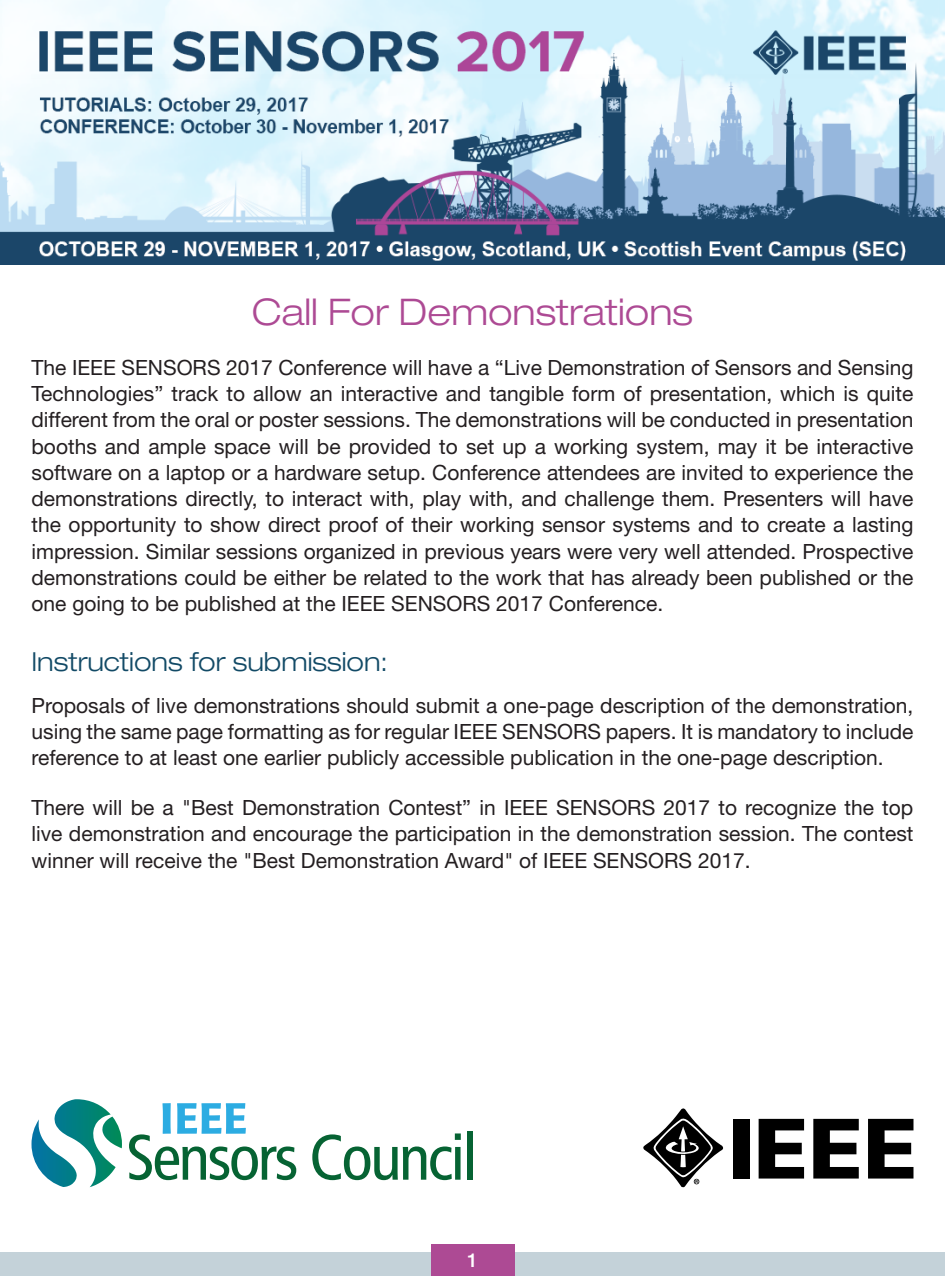
<style>
.page{position:relative;width:945px;height:1276px;background:#fff}
.page>*{position:absolute;margin:0;border:0;box-sizing:border-box;transform-origin:0 0}
.t1{font:300 expanded 36.75px "Helvetica Neue LT Std";color:#ad4a94}
.t2{font:300 expanded 26.25px "Helvetica Neue LT Std";color:#124a66}
.t3{font:21px/26.2px "Helvetica Neue LT Std";color:#241f21;text-align:justify}
.t4{font:500 19.25px "Helvetica Neue LT Std";color:#fff}
</style>
<div class="page">
<div style="left:0;top:1252px;width:945px;height:24px;background:#c4d2d9"></div>
<div style="left:431px;top:1244px;width:83px;height:32px;background:#ad4a94"></div>
<img style="left:0;top:0;width:945px;height:265px">
<div style="left:733px;top:1119px;width:17px;height:59px;background:#000"></div>
<svg style="left:759px;top:1119px;width:45px;height:59px"></svg>
<svg style="left:813px;top:1119px;width:46px;height:59px"></svg>
<svg style="left:868px;top:1119px;width:46px;height:59px"></svg>
<svg style="left:643px;top:1108px;width:80px;height:79px"></svg>
<svg style="left:312px;top:1133px;width:149px;height:47px"></svg>
<div style="left:467px;top:1131px;width:5px;height:48px;background:#066333"></div>
<svg style="left:129px;top:1103px;width:167px;height:77px"></svg>
<svg style="left:32px;top:1099px;width:90px;height:88px"></svg>
<h1 class="t1" style="left:252px;top:290px;width:443px">Call For Demonstrations</h1>
<p class="t3" style="left:32px;top:354px;width:884px">The IEEE SENSORS 2017 Conference will have a “Live Demonstration of Sensors and Sensing Technologies” track to allow an interactive and tangible form of presentation, which is quite different from the oral or poster sessions. The demonstrations will be conducted in presentation booths and ample space will be provided to set up a working system, may it be interactive software on a laptop or a hardware setup. Conference attendees are invited to experience the demonstrations directly, to interact with, play with, and challenge them. Presenters will have the opportunity to show direct proof of their working sensor systems and to create a lasting impression. Similar sessions organized in previous years were very well attended. Prospective demonstrations could be either be related to the work that has already been published or the one going to be published at the IEEE SENSORS 2017 Conference.</p>
<p class="t2" style="left:32px;top:646px;width:358px">Instructions for submission:</p>
<p class="t3" style="left:32px;top:692px;width:884px">Proposals of live demonstrations should submit a one-page description of the demonstration, using the same page formatting as for regular IEEE SENSORS papers. It is mandatory to include reference to at least one earlier publicly accessible publication in the one-page description.</p>
<p class="t3" style="left:32px;top:794px;width:883px">There will be a "Best Demonstration Contest” in IEEE SENSORS 2017 to recognize the top live demonstration and encourage the participation in the demonstration session. The contest winner will receive the "Best Demonstration Award" of IEEE SENSORS 2017.</p>
<p class="t4" style="left:467px;top:1249px;width:12px">1</p>
</div>
